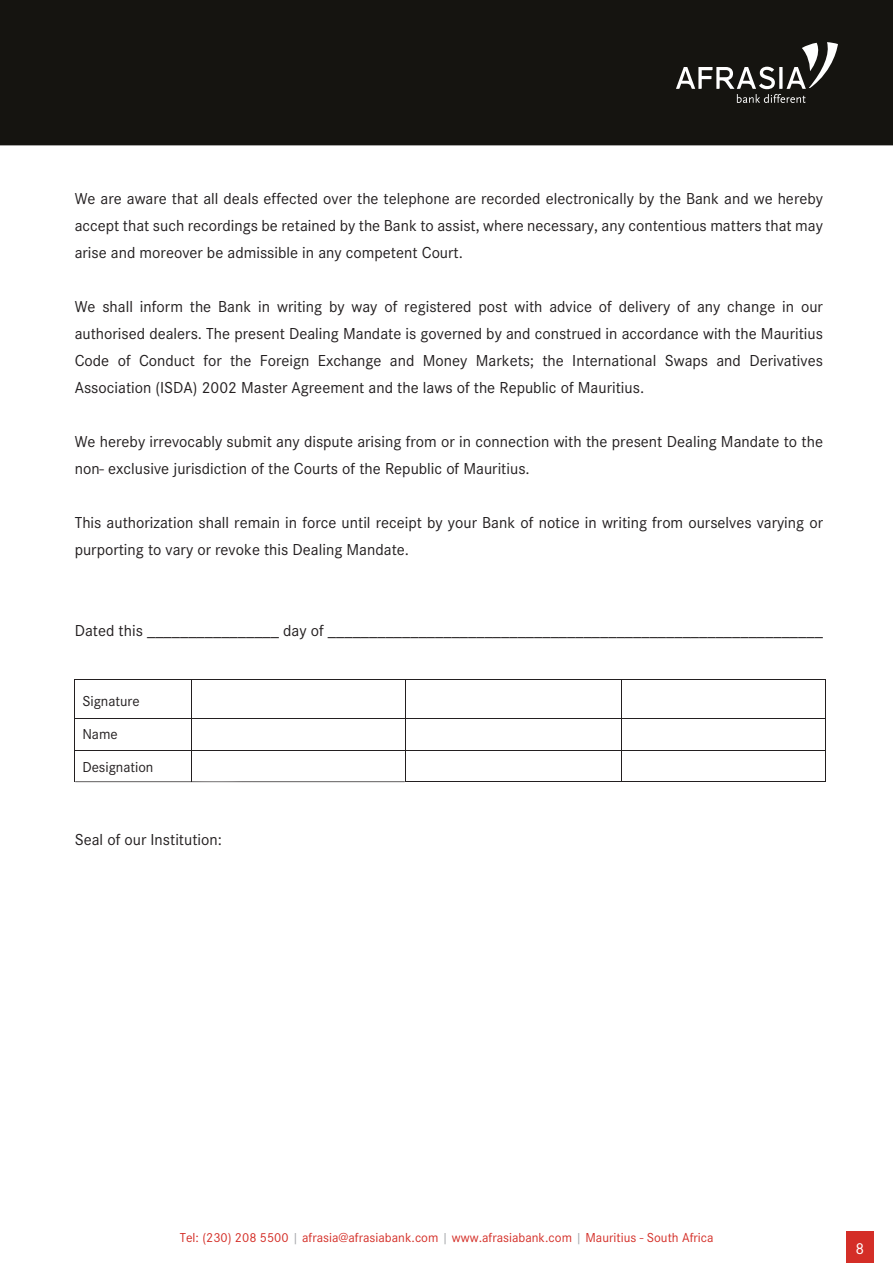
<style>
.page{position:relative;width:893px;height:1263px;background:#fff}
.page>*{position:absolute;margin:0;border:0;box-sizing:border-box;transform-origin:0 0}
.t1{font:16.5px/27px "Corporate S";color:#231f20;text-align:justify}
.t2{font:16.5px "Corporate S";color:#fff}
.t3{font:15px/32.4px "Corporate S";letter-spacing:-.005em;color:#231f20}
.t4{font:13.5px "Corporate S";color:#d42e27}
.s1{color:#a6a8ab}
</style>
<div class="page">
<div style="left:0;top:0;width:893px;height:145px;background:#151410"></div>
<svg style="left:676px;top:42px;width:162px;height:61px"></svg>
<div style="left:846px;top:1232px;width:27px;height:31px;background:#d42e27"></div>
<hr style="left:75px;top:679px;width:116px;height:1px;background:#231f20">
<hr style="left:192px;top:679px;width:213px;height:1px;background:#231f20">
<hr style="left:406px;top:679px;width:215px;height:1px;background:#231f20">
<hr style="left:622px;top:679px;width:203px;height:1px;background:#231f20">
<hr style="left:74px;top:680px;width:1px;height:38px;background:#231f20">
<hr style="left:191px;top:680px;width:1px;height:38px;background:#231f20">
<hr style="left:405px;top:680px;width:1px;height:38px;background:#231f20">
<hr style="left:621px;top:680px;width:1px;height:38px;background:#231f20">
<hr style="left:825px;top:680px;width:1px;height:38px;background:#231f20">
<hr style="left:75px;top:718px;width:116px;height:1px;background:#231f20">
<hr style="left:192px;top:718px;width:213px;height:1px;background:#231f20">
<hr style="left:406px;top:718px;width:215px;height:1px;background:#231f20">
<hr style="left:622px;top:718px;width:203px;height:1px;background:#231f20">
<hr style="left:74px;top:718px;width:1px;height:32px;background:#231f20">
<hr style="left:191px;top:718px;width:1px;height:32px;background:#231f20">
<hr style="left:405px;top:718px;width:1px;height:32px;background:#231f20">
<hr style="left:621px;top:718px;width:1px;height:32px;background:#231f20">
<hr style="left:825px;top:718px;width:1px;height:32px;background:#231f20">
<hr style="left:75px;top:750px;width:116px;height:1px;background:#231f20">
<hr style="left:192px;top:750px;width:213px;height:1px;background:#231f20">
<hr style="left:406px;top:750px;width:215px;height:1px;background:#231f20">
<hr style="left:622px;top:750px;width:203px;height:1px;background:#231f20">
<hr style="left:74px;top:751px;width:1px;height:30px;background:#231f20">
<hr style="left:191px;top:751px;width:1px;height:30px;background:#231f20">
<hr style="left:405px;top:751px;width:1px;height:30px;background:#231f20">
<hr style="left:621px;top:751px;width:1px;height:30px;background:#231f20">
<hr style="left:825px;top:751px;width:1px;height:30px;background:#231f20">
<svg style="left:74px;top:781px;width:332px;height:1px"></svg>
<hr style="left:406px;top:781px;width:215px;height:1px;background:#231f20">
<hr style="left:622px;top:781px;width:203px;height:1px;background:#231f20">
<p class="t1" style="left:75px;top:185px;width:750px">We are aware that all deals effected over the telephone are recorded electronically by the Bank and we hereby accept that such recordings be retained by the Bank to assist, where necessary, any contentious matters that may arise and moreover be admissible in any competent Court.</p>
<p class="t1" style="left:75px;top:293px;width:750px">We shall inform the Bank in writing by way of registered post with advice of delivery of any change in our authorised dealers. The present Dealing Mandate is governed by and construed in accordance with the Mauritius Code of Conduct for the Foreign Exchange and Money Markets; the International Swaps and Derivatives Association (ISDA) 2002 Master Agreement and the laws of the Republic of Mauritius.</p>
<p class="t1" style="left:75px;top:428px;width:750px">We hereby irrevocably submit any dispute arising from or in connection with the present Dealing Mandate to the non- exclusive jurisdiction of the Courts of the Republic of Mauritius.</p>
<p class="t1" style="left:75px;top:509px;width:750px">This authorization shall remain in force until receipt by your Bank of notice in writing from ourselves varying or purporting to vary or revoke this Dealing Mandate.</p>
<p class="t1" style="left:75px;top:617px;width:750px">Dated this ________________ day of ____________________________________________________________</p>
<p class="t3" style="left:82px;top:685px;width:59px">Signature</p>
<p class="t3" style="left:82px;top:718px;width:72px">Name<br>Designation</p>
<p class="t1" style="left:75px;top:826px;width:149px">Seal of our Institution:</p>
<p class="t4" style="left:180px;top:1230px;width:535px">Tel: (230) 208 5500 <span class="s1">|</span> afrasia@afrasiabank.com <span class="s1">|</span> www.afrasiabank.com <span class="s1">|</span> Mauritius - South Africa</p>
<p class="t2" style="left:855px;top:1239px;width:10px">8</p>
</div>
